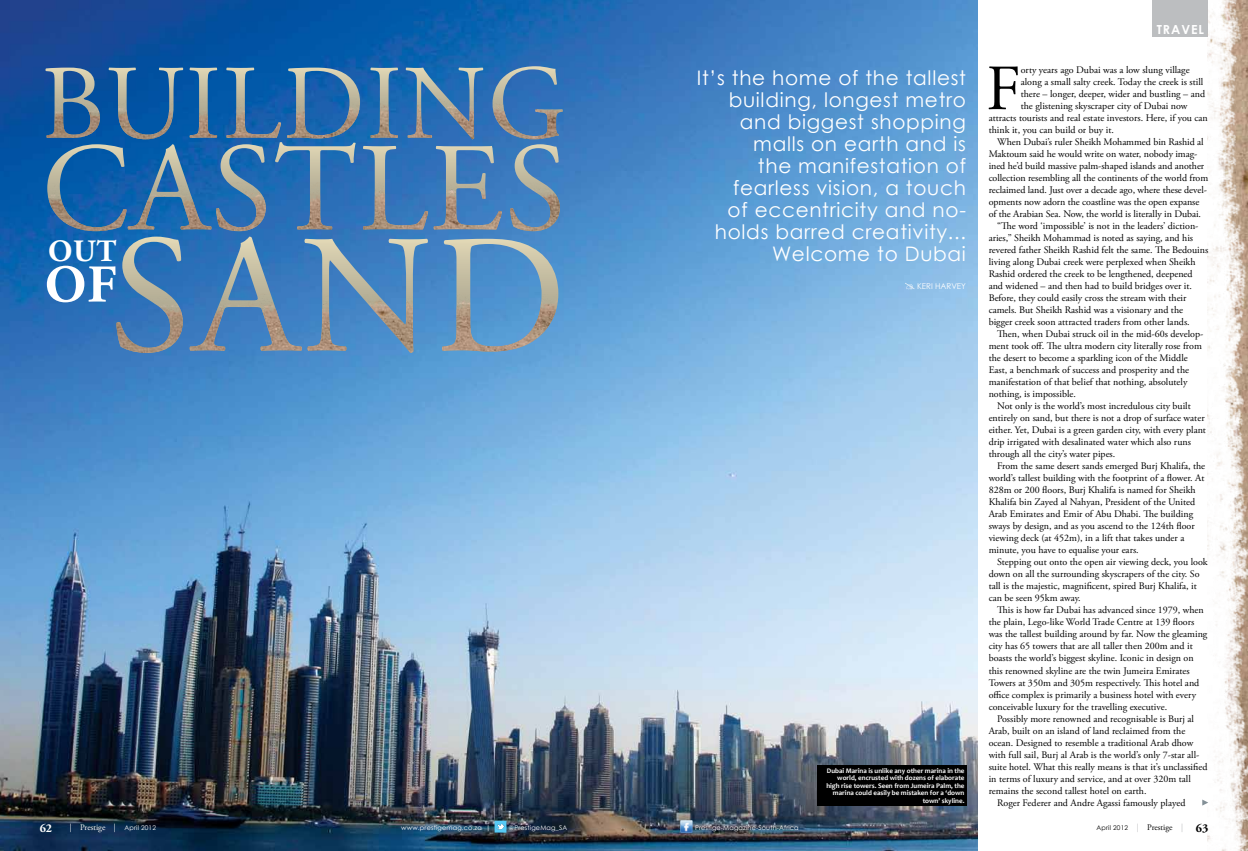
<style>
.page{position:relative;width:1248px;height:851px;background:#fff}
.page>*{position:absolute;margin:0;border:0;box-sizing:border-box;transform-origin:0 0}
.t1{font:64.3px "Adobe Garamond Pro";color:#000}
.t2{font:700 53px "Adobe Garamond Pro";color:#fff}
.t3{font:700 31px "Adobe Garamond Pro";color:#fff}
.t4{font:20px/22px "Century Gothic";letter-spacing:.035em;color:#fff;text-align:right}
.t5{font:700 12.5px "Century Gothic";letter-spacing:.075em;color:#fff}
.t6{font:700 12px "Adobe Garamond Pro";color:#fff}
.t7{font:10px "Adobe Garamond Pro";color:#000}
.t8{font:8.5px "Adobe Garamond Pro";color:#fff}
.t9{font:8px "Century Gothic";color:#fff}
.t10{font:700 7px/7.5px "Candara";color:#fff;text-align:right}
.t11{font:6.5px "Century Gothic";letter-spacing:.025em;color:#fff}
.t12{font:6.5px "Century Gothic";letter-spacing:.025em;color:#000}
.s1{font-family:"Century Gothic";font-size:6.5px}
.s2{font-family:"Adobe Garamond Pro";font-size:8.5px;color:#bcbec0}
.s3{font-family:"Adobe Garamond Pro";font-size:8.5px}
.s4{font-family:"Adobe Garamond Pro";font-weight:700;font-size:12px}
</style>
<div class="page">
<img style="left:0;top:0;width:977px;height:850px">
<svg style="left:116px;top:236px;width:442px;height:57px;background:#5a8cba"></svg>
<img style="left:116px;top:293px;width:442px;height:60px">
<svg style="left:47px;top:142px;width:513px;height:40px;background:#417bb0"></svg>
<img style="left:47px;top:182px;width:513px;height:49px">
<svg style="left:226px;top:66px;width:337px;height:31px;background:#417aae"></svg>
<img style="left:46px;top:97px;width:517px;height:42px">
<svg style="left:904px;top:283px;width:10px;height:6px"></svg>
<div style="left:817px;top:764px;width:150px;height:41px;background:#000"></div>
<svg style="left:1202px;top:799px;width:5px;height:6px"></svg>
<div style="left:1152px;top:0;width:56px;height:37px;background:#bcbec0"></div>
<img style="left:1207px;top:0;width:40px;height:850px">
<svg style="left:494px;top:820px;width:12px;height:12px"></svg>
<svg style="left:680px;top:820px;width:12px;height:12px"></svg>
<h3 class="t3" style="left:48px;top:232px;width:70px">OUT</h3>
<h2 class="t2" style="left:45px;top:254px;width:73px">OF</h2>
<h3 class="t4" style="left:696px;top:66px;width:271px">It’s the home of the tallest building, longest metro and biggest shopping malls on earth and is<br>the manifestation of fearless vision, a touch<br>of eccentricity and no&shy;holds barred creativity...<br>Welcome to Dubai</h3>
<p class="t9" style="left:917px;top:281px;width:50px">Keri Harvey</p>
<p class="t10" style="left:826px;top:766px;width:140px">Dubai Marina is unlike any other marina in the world, encrusted with dozens of elaborate high rise towers. Seen from Jumeira Palm, the marina could easily be mistaken for a ‘down town’ skyline.</p>
<p class="t5" style="left:1156px;top:20px;width:49px">TRAVEL</p>
<h1 class="t1" style="left:986px;top:50px;width:36px">F</h1>
<p class="t7" style="left:1020px;top:64px;width:170px">orty years ago Dubai was a low slung village</p>
<p class="t7" style="left:1020px;top:76px;width:184px">along a small salty creek. Today the creek is still</p>
<p class="t7" style="left:1020px;top:88px;width:186px">there – longer, deeper, wider and bustling – and</p>
<p class="t7" style="left:1020px;top:100px;width:168px">the glistening skyscraper city of Dubai now</p>
<p class="t7" style="left:988px;top:112px;width:221px">attracts tourists and real estate investors. Here, if you can</p>
<p class="t7" style="left:988px;top:124px;width:127px">think it, you can build or buy it.</p>
<p class="t7" style="left:997px;top:136px;width:208px">When Dubai’s ruler Sheikh Mohammed bin Rashid al</p>
<p class="t7" style="left:988px;top:148px;width:210px">Maktoum said he would write on water, nobody imag-</p>
<p class="t7" style="left:988px;top:160px;width:217px">ined he’d build massive palm-shaped islands and another</p>
<p class="t7" style="left:988px;top:172px;width:221px">collection resembling all the continents of the world from</p>
<p class="t7" style="left:988px;top:184px;width:220px">reclaimed land. Just over a decade ago, where these devel-</p>
<p class="t7" style="left:988px;top:196px;width:212px">opments now adorn the coastline was the open expanse</p>
<p class="t7" style="left:988px;top:208px;width:214px">of the Arabian Sea. Now, the world is literally in Dubai.</p>
<p class="t7" style="left:997px;top:220px;width:203px">“The word ‘impossible’ is not in the leaders’ diction-</p>
<p class="t7" style="left:988px;top:232px;width:206px">aries,” Sheikh Mohammad is noted as saying, and his</p>
<p class="t7" style="left:988px;top:244px;width:221px">revered father Sheikh Rashid felt the same. The Bedouins</p>
<p class="t7" style="left:988px;top:256px;width:208px">living along Dubai creek were perplexed when Sheikh</p>
<p class="t7" style="left:988px;top:268px;width:205px">Rashid ordered the creek to be lengthened, deepened</p>
<p class="t7" style="left:988px;top:280px;width:205px">and widened – and then had to build bridges over it.</p>
<p class="t7" style="left:988px;top:292px;width:199px">Before, they could easily cross the stream with their</p>
<p class="t7" style="left:988px;top:304px;width:196px">camels. But Sheikh Rashid was a visionary and the</p>
<p class="t7" style="left:988px;top:316px;width:202px">bigger creek soon attracted traders from other lands.</p>
<p class="t7" style="left:997px;top:328px;width:208px">Then, when Dubai struck oil in the mid-60s develop-</p>
<p class="t7" style="left:988px;top:340px;width:215px">ment took off. The ultra modern city literally rose from</p>
<p class="t7" style="left:988px;top:352px;width:200px">the desert to become a sparkling icon of the Middle</p>
<p class="t7" style="left:988px;top:364px;width:202px">East, a benchmark of success and prosperity and the</p>
<p class="t7" style="left:988px;top:376px;width:200px">manifestation of that belief that nothing, absolutely</p>
<p class="t7" style="left:988px;top:388px;width:89px">nothing, is impossible.</p>
<p class="t7" style="left:997px;top:400px;width:195px">Not only is the world’s most incredulous city built</p>
<p class="t7" style="left:988px;top:412px;width:217px">entirely on sand, but there is not a drop of surface water</p>
<p class="t7" style="left:988px;top:424px;width:219px">either. Yet, Dubai is a green garden city, with every plant</p>
<p class="t7" style="left:988px;top:436px;width:204px">drip irrigated with desalinated water which also runs</p>
<p class="t7" style="left:988px;top:448px;width:128px">through all the city’s water pipes.</p>
<p class="t7" style="left:997px;top:460px;width:209px">From the same desert sands emerged Burj Khalifa, the</p>
<p class="t7" style="left:988px;top:472px;width:217px">world’s tallest building with the footprint of a flower. At</p>
<p class="t7" style="left:988px;top:484px;width:208px">828m or 200 floors, Burj Khalifa is named for Sheikh</p>
<p class="t7" style="left:988px;top:496px;width:208px">Khalifa bin Zayed al Nahyan, President of the United</p>
<p class="t7" style="left:988px;top:508px;width:206px">Arab Emirates and Emir of Abu Dhabi. The building</p>
<p class="t7" style="left:988px;top:520px;width:207px">sways by design, and as you ascend to the 124th floor</p>
<p class="t7" style="left:988px;top:532px;width:197px">viewing deck (at 452m), in a lift that takes under a</p>
<p class="t7" style="left:988px;top:544px;width:151px">minute, you have to equalise your ears.</p>
<p class="t7" style="left:997px;top:556px;width:212px">Stepping out onto the open air viewing deck, you look</p>
<p class="t7" style="left:988px;top:568px;width:212px">down on all the surrounding skyscrapers of the city. So</p>
<p class="t7" style="left:988px;top:580px;width:210px">tall is the majestic, magnificent, spired Burj Khalifa, it</p>
<p class="t7" style="left:988px;top:592px;width:94px">can be seen 95km away.</p>
<p class="t7" style="left:997px;top:604px;width:208px">This is how far Dubai has advanced since 1979, when</p>
<p class="t7" style="left:988px;top:616px;width:207px">the plain, Lego-like World Trade Centre at 139 floors</p>
<p class="t7" style="left:988px;top:628px;width:220px">was the tallest building around by far. Now the gleaming</p>
<p class="t7" style="left:988px;top:640px;width:205px">city has 65 towers that are all taller then 200m and it</p>
<p class="t7" style="left:988px;top:652px;width:206px">boasts the world’s biggest skyline. Iconic in design on</p>
<p class="t7" style="left:988px;top:664px;width:202px">this renowned skyline are the twin Jumeira Emirates</p>
<p class="t7" style="left:988px;top:676px;width:212px">Towers at 350m and 305m respectively. This hotel and</p>
<p class="t7" style="left:988px;top:688px;width:209px">office complex is primarily a business hotel with every</p>
<p class="t7" style="left:988px;top:700px;width:180px">conceivable luxury for the travelling executive.</p>
<p class="t7" style="left:997px;top:712px;width:198px">Possibly more renowned and recognisable is Burj al</p>
<p class="t7" style="left:988px;top:724px;width:198px">Arab, built on an island of land reclaimed from the</p>
<p class="t7" style="left:988px;top:736px;width:206px">ocean. Designed to resemble a traditional Arab dhow</p>
<p class="t7" style="left:988px;top:748px;width:212px">with full sail, Burj al Arab is the world’s only 7-star all-</p>
<p class="t7" style="left:988px;top:760px;width:220px">suite hotel. What this really means is that it’s unclassified</p>
<p class="t7" style="left:988px;top:772px;width:204px">in terms of luxury and service, and at over 320m tall</p>
<p class="t7" style="left:988px;top:784px;width:159px">remains the second tallest hotel on earth.</p>
<p class="t7" style="left:997px;top:796px;width:190px">Roger Federer and Andre Agassi famously played</p>
<p class="t6" style="left:40px;top:820px;width:14px">62</p>
<p class="t8" style="left:70px;top:821px;width:88px">| Prestige | <span class="s1">April 2012</span></p>
<p class="t11" style="left:401px;top:822px;width:91px">www.prestigemag.co.za |</p>
<p class="t11" style="left:508px;top:822px;width:60px">@PrestigeMag_SA</p>
<p class="t11" style="left:695px;top:822px;width:105px">Prestige-Magazine-South-Africa</p>
<p class="t12" style="left:1096px;top:822px;width:113px">A pril 2012 <span class="s2">|</span> <span class="s3">Prestige</span> <span class="s2">|</span> <span class="s4">63</span></p>
</div>
